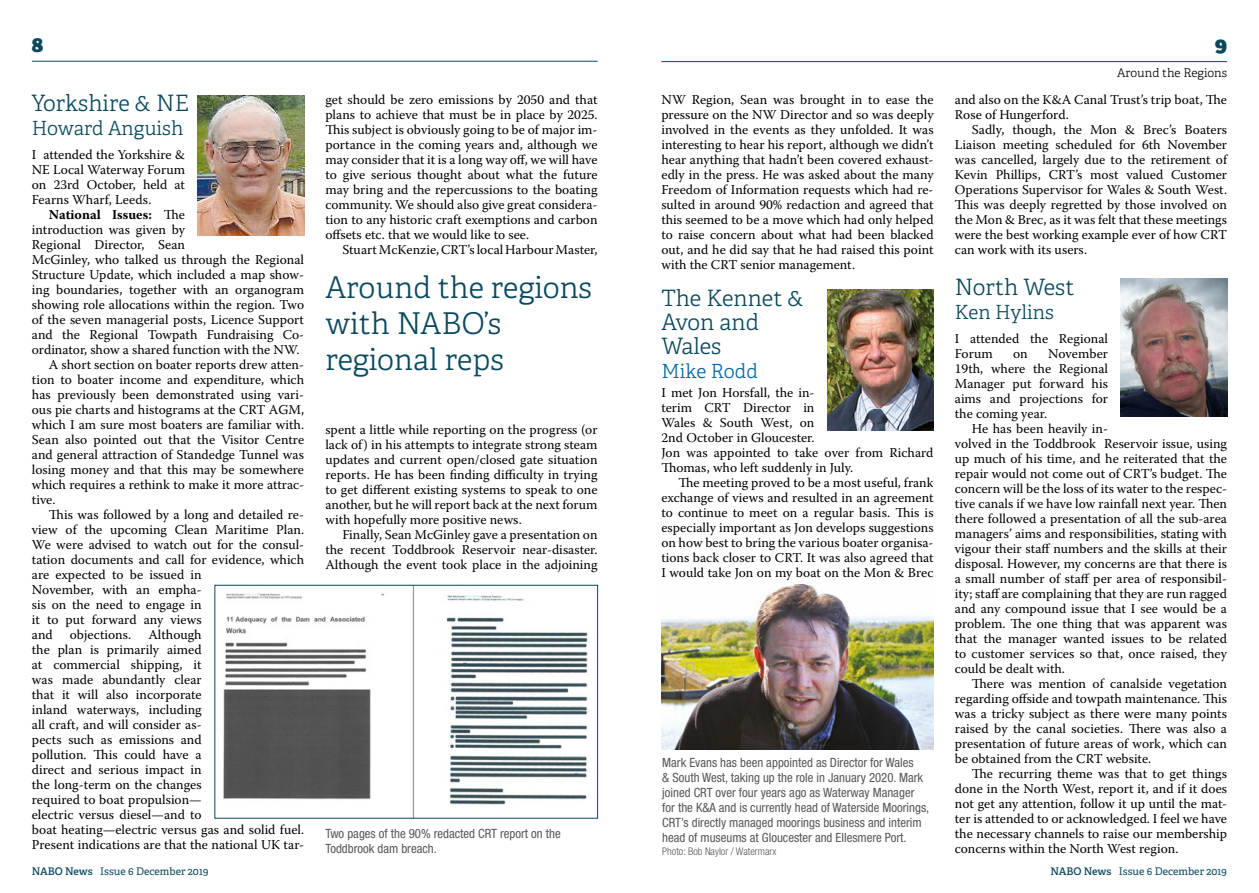
<style>
.page{position:relative;width:1259px;height:893px;background:#fff}
.page>*{position:absolute;margin:0;border:0;box-sizing:border-box;transform-origin:0 0}
.t1{font:300 30px/36px "Adelle";color:#09485d}
.t2{font:300 22.5px/24px "Adelle";color:#09485d}
.t3{font:800 21px "Adelle Web";color:#09485d}
.t4{font:300 19.5px "Adelle";color:#09485d}
.t5{font:300 19.5px "Adelle";color:#0069a1}
.t6{font:13.5px/15px "Warnock Pro";color:#000;text-align:justify}
.t7{font:700 13.5px "Warnock Pro";color:#000}
.t8{font:condensed 12.75px/15px "Helvetica Neue";color:#575756}
.t9{font:300 12px "Adelle";color:#000}
.t10{font:10.5px "Adelle Basic";color:#09485d}
.t11{font:300 condensed 10.5px "Helvetica Neue";color:#575756}
.s1{font-weight:400}
.s2{font-family:"Adelle";font-weight:600}
</style>
<div class="page">
<hr style="left:661px;top:61px;width:566px;height:1px;background:#09485d">
<hr style="left:32px;top:61px;width:565px;height:1px;background:#09485d">
<img style="left:198px;top:95px;width:106px;height:141px">
<img style="left:827px;top:290px;width:106px;height:140px">
<img style="left:1120px;top:279px;width:107px;height:138px">
<img style="left:662px;top:584px;width:272px;height:165px">
<img style="left:223px;top:587px;width:365px;height:230px">
<div style="left:214px;top:585px;width:384px;height:234px;border:1px solid #09485d"></div>
<h3 class="t3" style="left:32px;top:35px;width:13px">8</h3>
<h2 class="t2" style="left:32px;top:93px;width:159px">Yorkshire &amp; NE</h2>
<h3 class="t4" style="left:32px;top:120px;width:153px">Howard Anguish</h3>
<p class="t6" style="left:32px;top:147px;width:155px">I attended the Yorkshire &amp; NE Local Waterway Forum on 23rd October, held at Fearns Wharf, Leeds.</p>
<p class="t7" style="left:49px;top:206px;width:138px">National Issues: <span class="s1">The</span></p>
<p class="t6" style="left:32px;top:222px;width:155px">introduction was given by</p>
<p class="t6" style="left:32px;top:237px;width:155px">Regional Director, Sean</p>
<p class="t6" style="left:32px;top:252px;width:274px">McGinley, who talked us through the Regional</p>
<p class="t6" style="left:32px;top:267px;width:274px">Structure Update, which included a map show-</p>
<p class="t6" style="left:32px;top:282px;width:274px">ing boundaries, together with an organogram</p>
<p class="t6" style="left:32px;top:297px;width:274px">showing role allocations within the region. Two</p>
<p class="t6" style="left:32px;top:312px;width:274px">of the seven managerial posts, Licence Support</p>
<p class="t6" style="left:32px;top:327px;width:274px">and the Regional Towpath Fundraising Co-</p>
<p class="t6" style="left:32px;top:342px;width:269px">ordinator, show a shared function with the NW.</p>
<p class="t6" style="left:49px;top:357px;width:257px">A short section on boater reports drew atten-</p>
<p class="t6" style="left:32px;top:372px;width:274px">tion to boater income and expenditure, which</p>
<p class="t6" style="left:32px;top:387px;width:274px">has previously been demonstrated using vari-</p>
<p class="t6" style="left:32px;top:402px;width:274px">ous pie charts and histograms at the CRT AGM,</p>
<p class="t6" style="left:32px;top:417px;width:274px">which I am sure most boaters are familiar with.</p>
<p class="t6" style="left:32px;top:432px;width:274px">Sean also pointed out that the Visitor Centre</p>
<p class="t6" style="left:32px;top:447px;width:274px">and general attraction of Standedge Tunnel was</p>
<p class="t6" style="left:32px;top:462px;width:274px">losing money and that this may be somewhere</p>
<p class="t6" style="left:32px;top:477px;width:274px">which requires a rethink to make it more attrac-</p>
<p class="t6" style="left:32px;top:492px;width:25px">tive.</p>
<p class="t6" style="left:49px;top:507px;width:257px">This was followed by a long and detailed re-</p>
<p class="t6" style="left:32px;top:522px;width:274px">view of the upcoming Clean Maritime Plan.</p>
<p class="t6" style="left:32px;top:537px;width:274px">We were advised to watch out for the consul-</p>
<p class="t6" style="left:32px;top:552px;width:274px">tation documents and call for evidence, which</p>
<p class="t6" style="left:32px;top:567px;width:171px">are expected to be issued in</p>
<p class="t6" style="left:32px;top:582px;width:171px">November, with an empha-</p>
<p class="t6" style="left:32px;top:597px;width:171px">sis on the need to engage in</p>
<p class="t6" style="left:32px;top:612px;width:171px">it to put forward any views</p>
<p class="t6" style="left:32px;top:627px;width:22px">and</p>
<p class="t6" style="left:70px;top:627px;width:63px">objections.</p>
<p class="t6" style="left:32px;top:627px;width:274px;text-align:left;text-indent:116px">Although<br>the plan is primarily aimed<br>at commercial shipping, it<br>was made abundantly clear<br>that it will also incorporate<br>inland waterways, including<br>all craft, and will consider as-<br>pects such as emissions and<br>pollution. This could have a<br>direct and serious impact in<br>the long-term on the changes<br>required to boat propulsion—<br>electric versus diesel—and to<br>boat heating—electric versus gas and solid fuel.<br>Present indications are that the national UK tar-</p>
<p class="t10" style="left:32px;top:867px;width:178px"><span class="s2">NABO News</span> Issue 6 December 2019</p>
<p class="t6" style="left:325px;top:92px;width:274px">get should be zero emissions by 2050 and that plans to achieve that must be in place by 2025.<br>This subject is obviously going to be of major im&shy;portance in the coming years and, although we may consider that it is a long way off, we will have to give serious thought about what the future may bring and the repercussions to the boating community. We should also give great considera&shy;tion to any historic craft exemptions and carbon offsets etc. that we would like to see.</p>
<p class="t6" style="left:342px;top:242px;width:257px">Stuart McKenzie, CRT’s local Harbour Master,</p>
<h1 class="t1" style="left:325px;top:271px;width:268px">Around the regions with NABO’s regional reps</h1>
<p class="t6" style="left:325px;top:422px;width:274px">spent a little while reporting on the progress (or lack of) in his attempts to integrate strong steam updates and current open/closed gate situation reports. He has been finding difficulty in trying to get different existing systems to speak to one another, but he will report back at the next forum with hopefully more positive news.</p>
<p class="t6" style="left:325px;top:527px;width:274px;text-indent:17px">Finally, Sean McGinley gave a presentation on the recent Toddbrook Reservoir near-disaster.<br>Although the event took place in the adjoining</p>
<p class="t8" style="left:325px;top:826px;width:237px">Two pages of the 90% redacted CRT report on the<br>Toddbrook dam breach.</p>
<p class="t6" style="left:661px;top:92px;width:274px">NW Region, Sean was brought in to ease the pressure on the NW Director and so was deeply involved in the events as they unfolded. It was interesting to hear his report, although we didn’t hear anything that hadn’t been covered exhaust&shy;edly in the press. He was asked about the many Freedom of Information requests which had re&shy;sulted in around 90% redaction and agreed that this seemed to be a move which had only helped to raise concern about what had been blacked out, and he did say that he had raised this point with the CRT senior management.</p>
<h2 class="t2" style="left:661px;top:288px;width:144px">The Kennet &amp;<br>Avon and<br>Wales</h2>
<h3 class="t5" style="left:661px;top:363px;width:98px">Mike Rodd</h3>
<p class="t6" style="left:661px;top:385px;width:274px;text-align:left">I met Jon Horsfall, the in-<br>terim CRT Director in<br>Wales &amp; South West, on<br>2nd October in Gloucester.<br>Jon was appointed to take over from Richard<br>Thomas, who left suddenly in July.</p>
<p class="t6" style="left:661px;top:475px;width:274px;text-indent:17px">The meeting proved to be a most useful, frank exchange of views and resulted in an agreement to continue to meet on a regular basis. This is especially important as Jon develops suggestions on how best to bring the various boater organisa&shy;tions back closer to CRT. It was also agreed that I would take Jon on my boat on the Mon &amp; Brec</p>
<p class="t8" style="left:662px;top:755px;width:268px">Mark Evans has been appointed as Director for Wales<br>&amp; South West, taking up the role in January 2020. Mark joined CRT over four years ago as Waterway Manager for the K&amp;A and is currently head of Waterside Moorings, CRT’s directly managed moorings business and interim head of museums at Gloucester and Ellesmere Port.</p>
<p class="t11" style="left:662px;top:845px;width:115px">Photo: Bob Naylor / Watermarx</p>
<h3 class="t3" style="left:1214px;top:35px;width:14px">9</h3>
<p class="t9" style="left:1117px;top:67px;width:111px">Around the Regions</p>
<p class="t6" style="left:955px;top:92px;width:274px">and also on the K&amp;A Canal Trust’s trip boat, The<br>Rose of Hungerford.</p>
<p class="t6" style="left:955px;top:122px;width:274px;text-indent:17px">Sadly, though, the Mon &amp; Brec’s Boaters Liaison meeting scheduled for 6th November was cancelled, largely due to the retirement of Kevin Phillips, CRT’s most valued Customer Operations Supervisor for Wales &amp; South West.<br>This was deeply regretted by those involved on the Mon &amp; Brec, as it was felt that these meetings were the best working example ever of how CRT can work with its users.</p>
<h2 class="t2" style="left:955px;top:277px;width:121px">North West</h2>
<h3 class="t4" style="left:955px;top:304px;width:100px">Ken Hylins</h3>
<p class="t6" style="left:955px;top:331px;width:155px">I attended the Regional<br>Forum</p>
<p class="t6" style="left:955px;top:346px;width:155px;text-indent:93px">November 19th, where the Regional Manager put forward his aims and projections for the coming year.</p>
<p class="t6" style="left:955px;top:421px;width:274px;text-align:left;text-indent:17px">He has been heavily in-<br>volved in the Toddbrook Reservoir issue, using up much of his time, and he reiterated that the repair would not come out of CRT’s budget. The concern will be the loss of its water to the respec&shy;tive canals if we have low rainfall next year. Then there followed a presentation of all the sub-area managers’ aims and responsibilities, stating with vigour their staff numbers and the skills at their disposal. However, my concerns are that there is a small number of staff per area of responsibil&shy;ity; staff are complaining that they are run ragged and any compound issue that I see would be a problem. The one thing that was apparent was that the manager wanted issues to be related to customer services so that, once raised, they could be dealt with.</p>
<p class="t6" style="left:955px;top:676px;width:274px;text-indent:17px">There was mention of canalside vegetation regarding offside and towpath maintenance. This was a tricky subject as there were many points raised by the canal societies. There was also a presentation of future areas of work, which can be obtained from the CRT website.</p>
<p class="t6" style="left:955px;top:766px;width:274px;text-indent:17px">The recurring theme was that to get things done in the North West, report it, and if it does not get any attention, follow it up until the mat&shy;ter is attended to or acknowledged. I feel we have the necessary channels to raise our membership concerns within the North West region.</p>
<p class="t6" style="left:1013px;top:346px;width:16px">on</p>
<p class="t10" style="left:1050px;top:867px;width:178px"><span class="s2">NABO News</span> Issue 6 December 2019</p>
</div>
